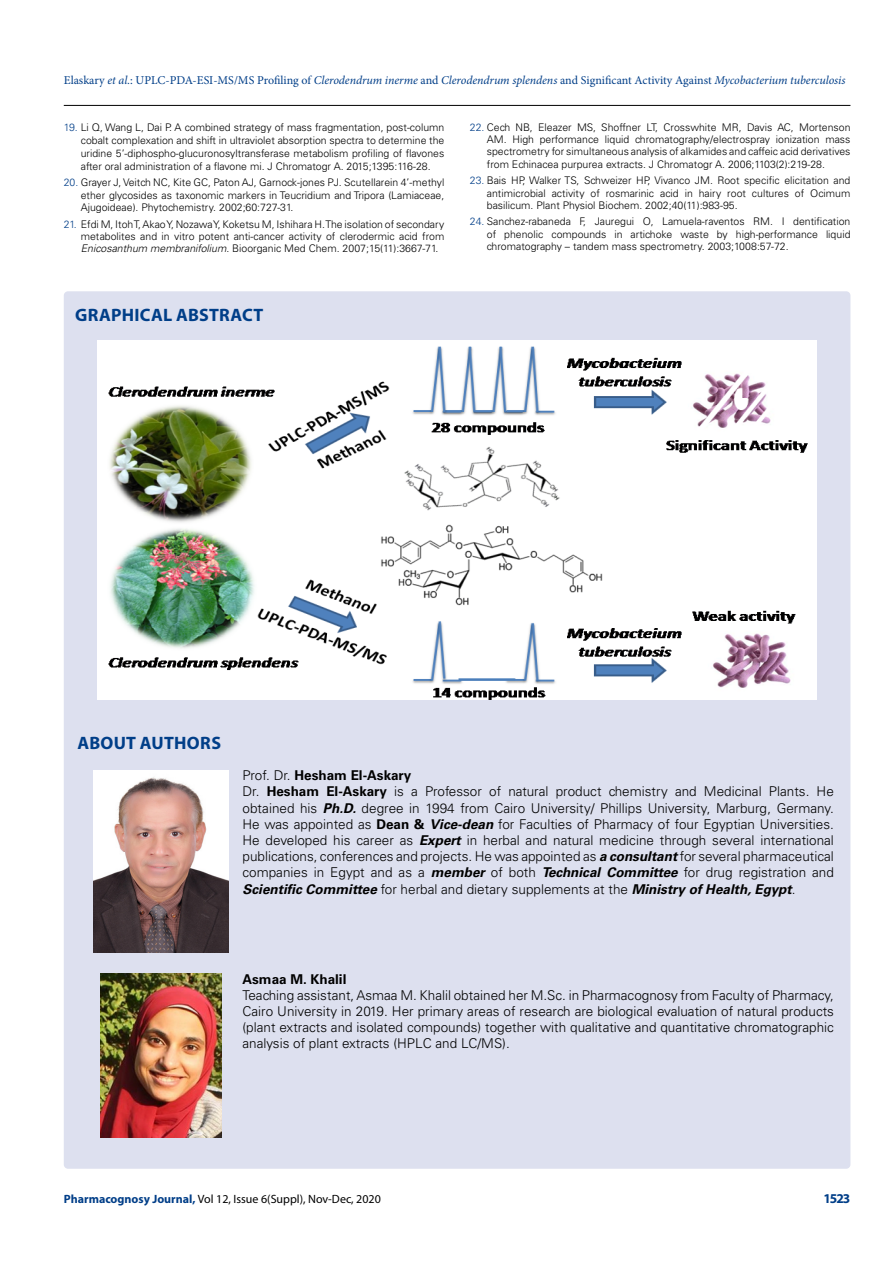
<style>
.page{position:relative;width:893px;height:1263px;background:#fff}
.page>*{position:absolute;margin:0;border:0;box-sizing:border-box;transform-origin:0 0}
.t1{font:700 18px "Myriad Pro";letter-spacing:.015em;color:#003e88}
.t2{font:300 13.5px/16.2px "Univers LT Std";color:#000}
.t3{font:700 13.5px "Univers LT Std";color:#000}
.t4{font:700 13.5px "Myriad Pro";color:#003e88}
.t5{font:12px "Minion Pro";letter-spacing:-.005em;color:#003e88}
.t6{font:12px "Myriad Pro";color:#000}
.t7{font:300 10.5px/12.3px "Univers LT Std";color:#000;text-align:justify}
.s1{font-style:italic}
.s2{color:#003e88}
.s3{font-weight:700}
.s4{font-weight:700;font-style:italic}
.s5{font-weight:700;color:#003e88}
</style>
<div class="page">
<hr style="left:64px;top:105px;width:786px;height:1px;background:#000">
<div style="left:64px;top:291px;width:786px;height:878px;background:#dde0ef;border-radius:4px"></div>
<img style="left:98px;top:340px;width:719px;height:359px">
<img style="left:93px;top:770px;width:136px;height:182px">
<img style="left:100px;top:974px;width:122px;height:164px">
<p class="t5" style="left:64px;top:72px;width:783px">Elaskary <span class="s1">et al.</span>: UPLC-PDA-ESI-MS/MS Profiling of <span class="s1">Clerodendrum inerme</span> and <span class="s1">Clerodendrum splendens</span> and Significant Activity Against <span class="s1">Mycobacterium tuberculosis</span></p>
<p class="t7" style="left:81px;top:121px;width:365px;line-height:13px;text-indent:-17px"><span class="s2">19.</span> Li Q, Wang L, Dai P. A combined strategy of mass fragmentation, post-column cobalt complexation and shift in ultraviolet absorption spectra to determine the uridine 5’-diphospho-glucuronosyltransferase metabolism profiling of flavones after oral administration of a flavone mi. J Chromatogr A. 2015;1395:116-28.</p>
<p class="t7" style="left:81px;top:177px;width:365px;text-indent:-17px"><span class="s2">20.</span> Grayer J, Veitch NC, Kite GC, Paton AJ, Garnock-jones PJ. Scutellarein 4’-methyl ether glycosides as taxonomic markers in Teucridium and Tripora (Lamiaceae, Ajugoideae). Phytochemistry. 2002;60:727-31.</p>
<p class="t7" style="left:81px;top:218px;width:365px;text-indent:-17px"><span class="s2">21.</span> Efdi M, Itoh T, Akao Y, Nozawa Y, Koketsu M, Ishihara H. The isolation of secondary metabolites and in vitro potent anti-cancer activity of clerodermic acid from <span class="s1">Enicosanthum membranifolium</span>. Bioorganic Med Chem. 2007;15(11):3667-71.</p>
<h1 class="t1" style="left:75px;top:303px;width:190px">GRAPHICAL ABSTRACT</h1>
<p class="t7" style="left:487px;top:121px;width:365px;text-indent:-17px"><span class="s2">22.</span> Cech NB, Eleazer MS, Shoffner LT, Crosswhite MR, Davis AC, Mortenson AM. High performance liquid chromatography/electrospray ionization mass spectrometry for simultaneous analysis of alkamides and caffeic acid derivatives from Echinacea purpurea extracts. J Chromatogr A. 2006;1103(2):219-28.</p>
<p class="t7" style="left:487px;top:174px;width:365px;text-indent:-17px"><span class="s2">23.</span> Bais HP, Walker TS, Schweizer HP, Vivanco JM. Root specific elicitation and antimicrobial activity of rosmarinic acid in hairy root cultures of Ocimum basilicum. Plant Physiol Biochem. 2002;40(11):983-95.</p>
<p class="t7" style="left:487px;top:215px;width:365px;text-indent:-17px"><span class="s2">24.</span> Sanchez-rabaneda F, Jauregui O, Lamuela-raventos RM. I dentification of phenolic compounds in artichoke waste by high-performance liquid chromatography – tandem mass spectrometry. 2003;1008:57-72.</p>
<h1 class="t1" style="left:77px;top:731px;width:145px">ABOUT AUTHORS</h1>
<p class="t2" style="left:242px;top:767px;width:593px">Prof. Dr. <span class="s3">Hesham El-Askary<br></span>Dr. <span class="s3">Hesham El-Askary</span> is a Professor of natural product chemistry and Medicinal Plants. He obtained his <span class="s4">Ph.D.</span> degree in 1994 from Cairo University/ Phillips University, Marburg, Germany.<br>He was appointed as <span class="s3">Dean &amp;</span> <span class="s4">Vice-dean</span> for Faculties of Pharmacy of four Egyptian Universities.<br>He developed his career as <span class="s4">Expert</span> in herbal and natural medicine through several international publications, conferences and projects. He was appointed as <span class="s4">a consultant</span> for several pharmaceutical companies in Egypt and as a <span class="s4">member</span> of both <span class="s4">Technical Committee</span> for drug registration and <span class="s4">Scientific Committee</span> for herbal and dietary supplements at the <span class="s4">Ministry of Health, Egypt</span>.</p>
<p class="t3" style="left:242px;top:971px;width:105px">Asmaa M. Khalil</p>
<p class="t2" style="left:242px;top:987px;width:593px;text-align:justify">Teaching assistant, Asmaa M. Khalil obtained her M.Sc. in Pharmacognosy from Faculty of Pharmacy, Cairo University in 2019. Her primary areas of research are biological evaluation of natural products (plant extracts and isolated compounds) together with qualitative and quantitative chromatographic analysis of plant extracts (HPLC and LC/MS).</p>
<p class="t6" style="left:64px;top:1191px;width:319px"><span class="s5">Pharmacognosy Journal,</span> Vol 12, Issue 6(Suppl), Nov-Dec, 2020</p>
<p class="t4" style="left:823px;top:1189px;width:29px">1523</p>
</div>
